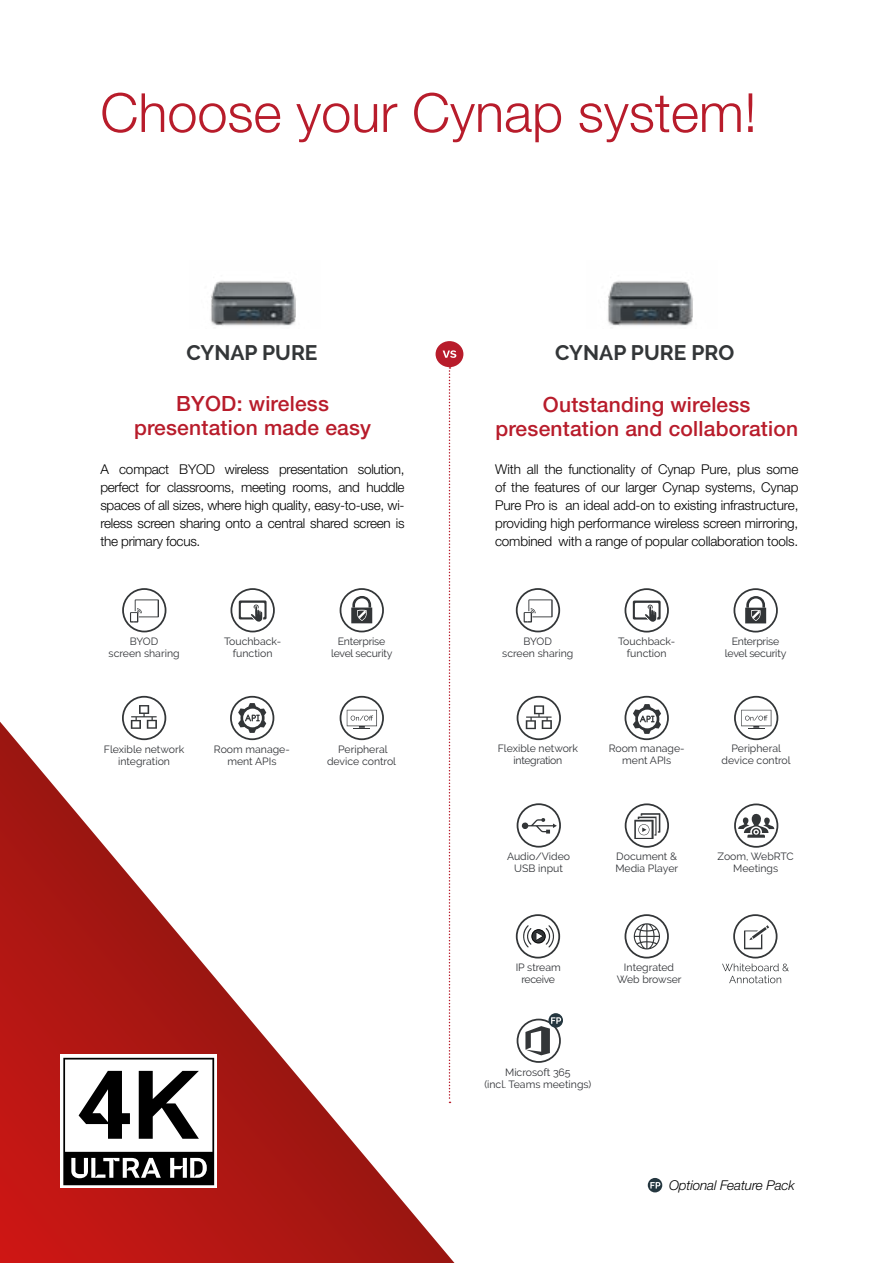
<style>
.page{position:relative;width:885px;height:1263px;background:#fff}
.page>*{position:absolute;margin:0;border:0;box-sizing:border-box;transform-origin:0 0}
.t1{font:300 54px "Helvetica Neue LT Pro";color:#b81c2b}
.t2{font:500 21px/24px "Helvetica Neue LT Pro";letter-spacing:.01em;color:#b81c2b;text-align:center}
.t3{font:700 21px "Raleway";color:#333638}
.t4{font:300 13.5px/18px "Helvetica Neue LT Pro";letter-spacing:-.015em;color:#000;text-align:justify}
.t5{font:italic 300 13.5px "Helvetica Neue LT Pro";letter-spacing:-.01em;color:#000}
.t6{font:10.5px/12px "Raleway";color:#303236;text-align:center}
.t7{font:10.5px/12px "Raleway";letter-spacing:-.02em;color:#303236;text-align:center}
.t8{font:10.5px/12px "Raleway";letter-spacing:-.03em;color:#303236;text-align:center}
</style>
<div class="page">
<svg style="left:0;top:722px;width:454px;height:541px"></svg>
<svg style="left:60px;top:1054px;width:157px;height:134px"></svg>
<svg style="left:63px;top:1058px;width:151px;height:127px"></svg>
<svg style="left:448px;top:367px;width:2px;height:736px"></svg>
<div style="left:435px;top:341px;width:28px;height:26px;background:#b81c2b;border-radius:50%"></div>
<svg style="left:442px;top:350px;width:14px;height:8px"></svg>
<img style="left:210px;top:281px;width:86px;height:45px">
<svg style="left:647px;top:1178px;width:15px;height:14px"></svg>
<svg style="left:650px;top:1182px;width:10px;height:6px"></svg>
<img style="left:607px;top:281px;width:86px;height:45px">
<svg style="left:122px;top:588px;width:44px;height:44px"></svg>
<svg style="left:339px;top:588px;width:45px;height:44px"></svg>
<svg style="left:122px;top:696px;width:44px;height:44px"></svg>
<svg style="left:230px;top:696px;width:44px;height:44px"></svg>
<svg style="left:339px;top:696px;width:45px;height:44px"></svg>
<svg style="left:230px;top:588px;width:45px;height:44px"></svg>
<svg style="left:722px;top:914px;width:66px;height:69px"></svg>
<svg style="left:734px;top:803px;width:44px;height:45px"></svg>
<svg style="left:515px;top:588px;width:45px;height:44px"></svg>
<svg style="left:624px;top:803px;width:45px;height:45px"></svg>
<svg style="left:515px;top:914px;width:45px;height:44px"></svg>
<svg style="left:624px;top:914px;width:44px;height:44px"></svg>
<svg style="left:516px;top:803px;width:45px;height:44px"></svg>
<svg style="left:733px;top:588px;width:44px;height:44px"></svg>
<svg style="left:516px;top:696px;width:45px;height:44px"></svg>
<svg style="left:624px;top:696px;width:44px;height:44px"></svg>
<svg style="left:624px;top:588px;width:44px;height:44px"></svg>
<svg style="left:548px;top:1013px;width:15px;height:15px"></svg>
<svg style="left:516px;top:1017px;width:45px;height:46px"></svg>
<svg style="left:734px;top:696px;width:44px;height:44px"></svg>
<h1 class="t1" style="left:100px;top:80px;width:658px">Choose your Cynap system!</h1>
<h2 class="t3" style="left:186px;top:340px;width:133px">CYNAP PURE</h2>
<h2 class="t2" style="left:134px;top:391px;width:239px">BYOD: wireless presentation made easy</h2>
<p class="t4" style="left:100px;top:460px;width:306px">A compact BYOD wireless presentation solution, perfect for classrooms, meeting rooms, and huddle spaces of all sizes, where high quality, easy-to-use, wi&shy;reless screen sharing onto a central shared screen is the primary focus.</p>
<h2 class="t3" style="left:555px;top:341px;width:181px">CYNAP PURE PRO</h2>
<h2 class="t2" style="left:495px;top:392px;width:304px">Outstanding wireless presentation and collaboration</h2>
<p class="t4" style="left:495px;top:460px;width:305px">With all the functionality of Cynap Pure, plus some of the features of our larger Cynap systems, Cynap Pure Pro is an ideal add-on to existing infrastructure, providing high performance wireless screen mirroring, combined with a range of popular collaboration tools.</p>
<p class="t6" style="left:224px;top:635px;width:59px">Touchback&shy;function</p>
<p class="t6" style="left:109px;top:635px;width:72px">BYOD<br>screen sharing</p>
<p class="t7" style="left:331px;top:635px;width:63px">Enterprise level security</p>
<p class="t6" style="left:502px;top:635px;width:72px">BYOD<br>screen sharing</p>
<p class="t6" style="left:618px;top:635px;width:59px">Touchback&shy;function</p>
<p class="t7" style="left:724px;top:635px;width:63px">Enterprise level security</p>
<p class="t6" style="left:104px;top:743px;width:82px">Flexible network integration</p>
<p class="t6" style="left:214px;top:743px;width:77px">Room manage&shy;ment APIs</p>
<p class="t6" style="left:327px;top:743px;width:71px">Peripheral device control</p>
<p class="t7" style="left:497px;top:742px;width:82px">Flexible network integration</p>
<p class="t6" style="left:608px;top:742px;width:77px">Room manage&shy;ment APIs</p>
<p class="t6" style="left:721px;top:742px;width:71px">Peripheral device control</p>
<p class="t6" style="left:507px;top:851px;width:64px">Audio/Video<br>USB input</p>
<p class="t6" style="left:615px;top:851px;width:64px;text-align:left">Document &amp;<br>Media Player</p>
<p class="t6" style="left:717px;top:851px;width:78px">Zoom, WebRTC<br>Meetings</p>
<p class="t8" style="left:515px;top:961px;width:47px">IP stream receive</p>
<p class="t6" style="left:616px;top:961px;width:66px">Integrated<br>Web browser</p>
<p class="t6" style="left:484px;top:1066px;width:109px">Microsoft 365<br>(incl. Teams meetings)</p>
<p class="t5" style="left:669px;top:1177px;width:127px">Optional Feature Pack</p>
</div>
